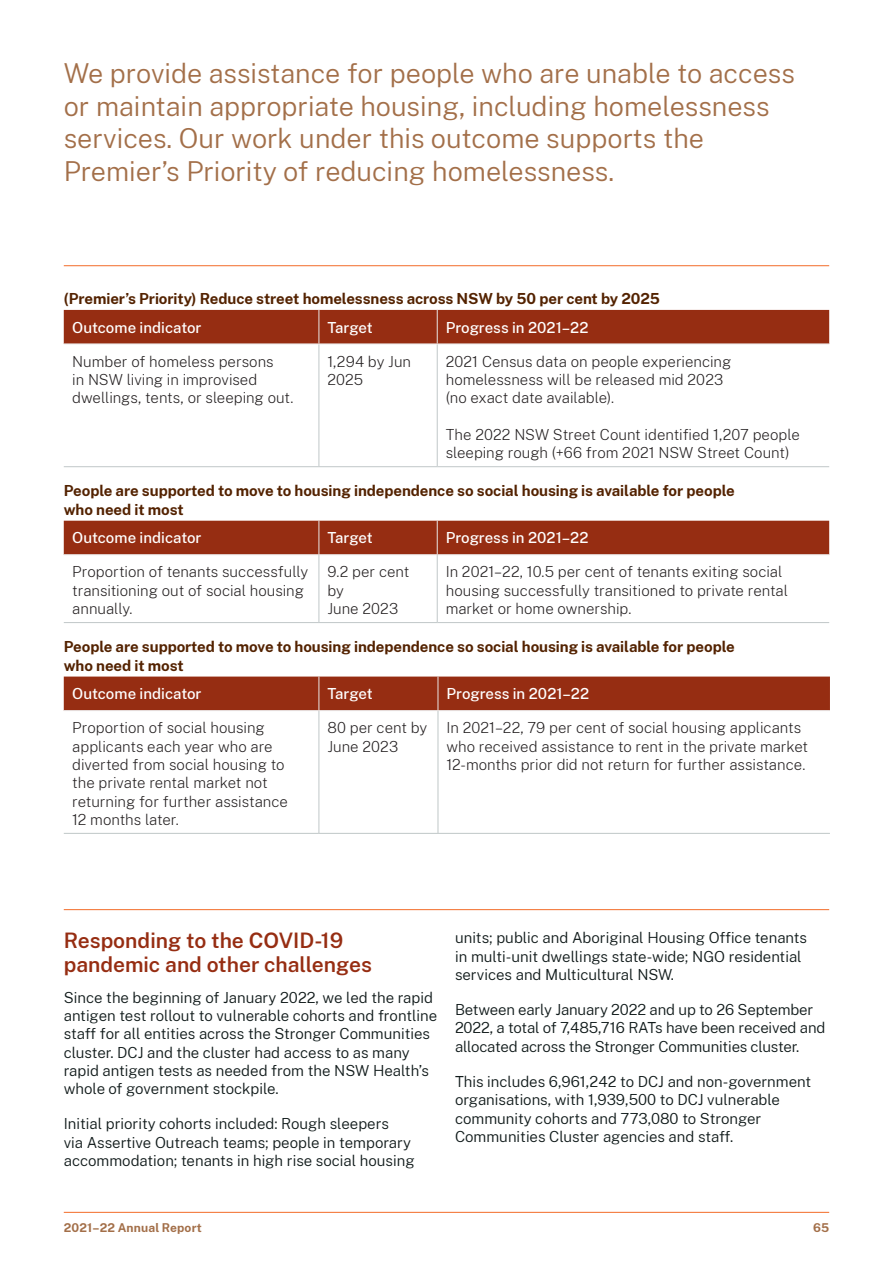
<style>
.page{position:relative;width:893px;height:1263px;background:#fff}
.page>*{position:absolute;margin:0;border:0;box-sizing:border-box;transform-origin:0 0}
.Intro_Copy{font:300 27px/32.4px "Public Sans NSW";color:#a36f49}
.Heading_3__H3{font:600 21px/24px "Public Sans NSW";color:#962d12}
.Body{font:300 15px/18.3px "Public Sans NSW";color:#101a1a}
.Table_Body_Copy{font:200 15px/18.3px "Public Sans";color:#231f20}
.Table_Chart_Heading{font:700 15px/18.3px "Public Sans NSW";letter-spacing:-.005em;color:#532200}
.Table_Column_Heading{font:500 15px "Public Sans";color:#fff}
.t1{font:700 12px "Public Sans NSW";letter-spacing:.015em;color:#a36f49}
</style>
<div class="page">
<hr style="left:64px;top:265px;width:765px;height:1px;background:#f36c28">
<hr style="left:64px;top:909px;width:765px;height:1px;background:#f36c28">
<div style="left:64px;top:310px;width:765px;height:34px;background:#962d12"></div>
<hr style="left:319px;top:344px;width:1px;height:122px;background:#c0c7c8">
<hr style="left:437px;top:344px;width:1px;height:122px;background:#c0c7c8">
<hr style="left:64px;top:466px;width:255px;height:1px;background:#c0c7c8">
<hr style="left:319px;top:466px;width:118px;height:1px;background:#c0c7c8">
<hr style="left:437px;top:466px;width:392px;height:1px;background:#c0c7c8">
<hr style="left:319px;top:310px;width:1px;height:34px;background:#e9e5e4">
<hr style="left:437px;top:310px;width:1px;height:34px;background:#e9e5e4">
<hr style="left:64px;top:344px;width:255px;height:1px;background:#e9e5e4">
<hr style="left:319px;top:344px;width:118px;height:1px;background:#e9e5e4">
<hr style="left:437px;top:344px;width:392px;height:1px;background:#e9e5e4">
<div style="left:64px;top:521px;width:765px;height:33px;background:#962d12"></div>
<hr style="left:319px;top:521px;width:1px;height:33px;background:#e9e5e4">
<hr style="left:437px;top:521px;width:1px;height:33px;background:#e9e5e4">
<hr style="left:64px;top:554px;width:255px;height:1px;background:#e9e5e4">
<hr style="left:319px;top:554px;width:118px;height:1px;background:#e9e5e4">
<hr style="left:437px;top:554px;width:392px;height:1px;background:#e9e5e4">
<hr style="left:319px;top:555px;width:1px;height:67px;background:#c0c7c8">
<hr style="left:437px;top:555px;width:1px;height:67px;background:#c0c7c8">
<hr style="left:64px;top:622px;width:255px;height:1px;background:#c0c7c8">
<hr style="left:319px;top:622px;width:118px;height:1px;background:#c0c7c8">
<hr style="left:437px;top:622px;width:392px;height:1px;background:#c0c7c8">
<div style="left:64px;top:676px;width:766px;height:34px;background:#962d12"></div>
<hr style="left:319px;top:711px;width:1px;height:122px;background:#c0c7c8">
<hr style="left:438px;top:711px;width:1px;height:122px;background:#c0c7c8">
<hr style="left:64px;top:833px;width:255px;height:1px;background:#c0c7c8">
<hr style="left:319px;top:833px;width:119px;height:1px;background:#c0c7c8">
<hr style="left:438px;top:833px;width:392px;height:1px;background:#c0c7c8">
<hr style="left:319px;top:676px;width:1px;height:34px;background:#e9e5e4">
<hr style="left:438px;top:676px;width:1px;height:34px;background:#e9e5e4">
<hr style="left:64px;top:710px;width:255px;height:1px;background:#e9e5e4">
<hr style="left:319px;top:710px;width:119px;height:1px;background:#e9e5e4">
<hr style="left:438px;top:710px;width:392px;height:1px;background:#e9e5e4">
<hr style="left:64px;top:1212px;width:765px;height:1px;background:#f36c28">
<p class="Intro_Copy" style="left:64px;top:56px;width:733px">We provide assistance for people who are unable to access or maintain appropriate housing, including homelessness services. Our work under this outcome supports the Premier’s Priority of reducing homelessness.</p>
<p class="Table_Chart_Heading" style="left:64px;top:288px;width:598px">(Premier’s Priority) Reduce street homelessness across NSW by 50 per cent by 2025</p>
<p class="Table_Column_Heading" style="left:72px;top:317px;width:131px">Outcome indicator</p>
<p class="Table_Column_Heading" style="left:327px;top:317px;width:47px">Target</p>
<p class="Table_Column_Heading" style="left:446px;top:317px;width:144px">Progress in 2021–22</p>
<p class="Table_Body_Copy" style="left:72px;top:351px;width:223px">Number of homeless persons<br>in NSW living in improvised dwellings, tents, or sleeping out.</p>
<p class="Table_Body_Copy" style="left:327px;top:351px;width:85px">1,294 by Jun<br>2025</p>
<p class="Table_Body_Copy" style="left:446px;top:351px;width:287px">2021 Census data on people experiencing homelessness will be released mid 2023 (no exact date available).</p>
<p class="Table_Body_Copy" style="left:446px;top:425px;width:356px">The 2022 NSW Street Count identified 1,207 people sleeping rough (+66 from 2021 NSW Street Count)</p>
<p class="Table_Chart_Heading" style="left:64px;top:481px;width:672px">People are supported to move to housing independence so social housing is available for people who need it most</p>
<p class="Table_Column_Heading" style="left:72px;top:527px;width:131px">Outcome indicator</p>
<p class="Table_Column_Heading" style="left:327px;top:527px;width:47px">Target</p>
<p class="Table_Column_Heading" style="left:446px;top:527px;width:144px">Progress in 2021–22</p>
<p class="Table_Body_Copy" style="left:72px;top:562px;width:238px">Proportion of tenants successfully transitioning out of social housing annually.</p>
<p class="Table_Body_Copy" style="left:327px;top:562px;width:84px">9.2 per cent by</p>
<p class="Table_Body_Copy" style="left:446px;top:562px;width:344px">In 2021–22, 10.5 per cent of tenants exiting social housing successfully transitioned to private rental market or home ownership.</p>
<p class="Table_Chart_Heading" style="left:64px;top:636px;width:672px">People are supported to move to housing independence so social housing is available for people who need it most</p>
<p class="Table_Column_Heading" style="left:72px;top:683px;width:131px">Outcome indicator</p>
<p class="Table_Column_Heading" style="left:327px;top:683px;width:47px">Target</p>
<p class="Table_Column_Heading" style="left:446px;top:683px;width:144px">Progress in 2021–22</p>
<p class="Table_Body_Copy" style="left:72px;top:718px;width:217px">Proportion of social housing applicants each year who are diverted from social housing to the private rental market not returning for further assistance<br>12 months later.</p>
<p class="Table_Body_Copy" style="left:327px;top:718px;width:101px">80 per cent by<br>June 2023</p>
<p class="Table_Body_Copy" style="left:446px;top:718px;width:363px">In 2021–22, 79 per cent of social housing applicants who received assistance to rent in the private market<br>12-months prior did not return for further assistance.</p>
<p class="Table_Body_Copy" style="left:327px;top:599px;width:72px">June 2023</p>
<h3 class="Heading_3__H3" style="left:64px;top:926px;width:310px">Responding to the COVID-19 pandemic and other challenges</h3>
<p class="Body" style="left:64px;top:987px;width:375px">Since the beginning of January 2022, we led the rapid antigen test rollout to vulnerable cohorts and frontline staff for all entities across the Stronger Communities cluster. DCJ and the cluster had access to as many rapid antigen tests as needed from the NSW Health’s whole of government stockpile.</p>
<p class="Body" style="left:64px;top:1114px;width:352px">Initial priority cohorts included: Rough sleepers<br>via Assertive Outreach teams; people in temporary accommodation; tenants in high rise social housing</p>
<p class="Body" style="left:455px;top:928px;width:354px">units; public and Aboriginal Housing Office tenants in multi-unit dwellings state-wide; NGO residential services and Multicultural NSW.</p>
<p class="Body" style="left:455px;top:999px;width:372px">Between early January 2022 and up to 26 September<br>2022, a total of 7,485,716 RATs have been received and allocated across the Stronger Communities cluster.</p>
<p class="Body" style="left:455px;top:1071px;width:358px">This includes 6,961,242 to DCJ and non-government organisations, with 1,939,500 to DCJ vulnerable community cohorts and 773,080 to Stronger Communities Cluster agencies and staff.</p>
<p class="t1" style="left:64px;top:1218px;width:140px">2021–22 Annual Report</p>
<p class="t1" style="left:813px;top:1218px;width:18px">65</p>
</div>
